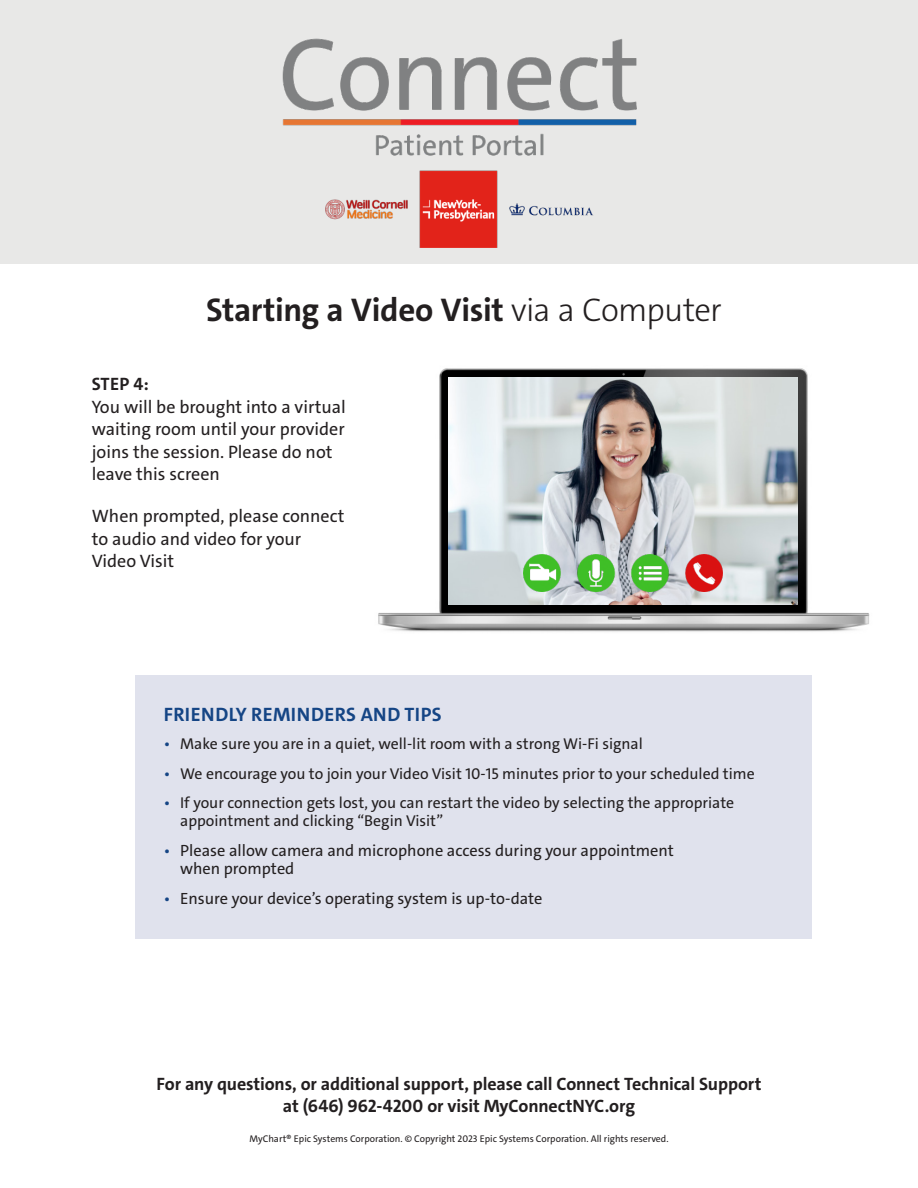
<style>
.page{position:relative;width:918px;height:1188px;background:#fff}
.page>*{position:absolute;margin:0;border:0;box-sizing:border-box;transform-origin:0 0}
.t1{font:700 33px "The Sans C4 s";letter-spacing:-.01em;color:#231f20}
.t2{font:700 19.5px "The Sans C4 s";letter-spacing:.02em;color:#154585}
.t3{font:18px/22.5px "The Sans C4 s";color:#231f20}
.t4{font:700 18px/22.5px "The Sans C4 s";letter-spacing:-.005em;color:#231f20;text-align:center}
.t5{font:16.35px/17.9px "The Sans C4 s";color:#231f20}
.t6{font:15.75px/17.9px "The Sans C4 s";color:#231f20}
.t7{font:9.75px "The Sans C4 s";color:#231f20}
.s1{font-weight:300}
.s2{font-weight:700}
.s3{color:#154585}
.s4{font-size:15.75px;color:#154585}
</style>
<div class="page">
<div style="left:0;top:0;width:918px;height:264px;background:#e8e8e7"></div>
<img style="left:282px;top:38px;width:355px;height:210px">
<div style="left:135px;top:676px;width:676px;height:263px;background:#e0e2ed"></div>
<img style="left:378px;top:368px;width:492px;height:264px">
<img style="left:449px;top:377px;width:349px;height:227px">
<img style="left:524px;top:555px;width:199px;height:36px">
<p class="t1" style="left:206px;top:289px;width:517px">Starting a Video Visit <span class="s1">via a Computer</span></p>
<p class="t3" style="left:92px;top:373px;width:256px"><span class="s2">STEP 4:<br></span>You will be brought into a virtual waiting room until your provider joins the session. Please do not leave this screen</p>
<p class="t3" style="left:92px;top:505px;width:254px">When prompted, please connect to audio and video for your<br>Video Visit</p>
<p class="t2" style="left:164px;top:702px;width:279px">FRIENDLY REMINDERS AND TIPS</p>
<p class="t6" style="left:164px;top:735px;width:481px"><span class="s3">•</span> Make sure you are in a quiet, well-lit room with a strong Wi-Fi signal</p>
<p class="t6" style="left:164px;top:765px;width:593px"><span class="s3">•</span> We encourage you to join your Video Visit 10-15 minutes prior to your scheduled time</p>
<p class="t6" style="left:180px;top:794px;width:556px;text-indent:-16px"><span class="s3">•</span> If your connection gets lost, you can restart the video by selecting the appropriate appointment and clicking “Begin Visit”</p>
<p class="t5" style="left:180px;top:842px;width:495px;text-indent:-16px"><span class="s4">•</span> Please allow camera and microphone access during your appointment when prompted</p>
<p class="t5" style="left:164px;top:889px;width:380px"><span class="s4">•</span> Ensure your device’s operating system is up-to-date</p>
<p class="t4" style="left:157px;top:1073px;width:606px">For any questions, or additional support, please call Connect Technical Support at (646) 962-4200 or visit MyConnectNYC.org</p>
<p class="t7" style="left:249px;top:1132px;width:421px">MyChart® Epic Systems Corporation. © Copyright 2023 Epic Systems Corporation. All rights reserved.</p>
</div>
